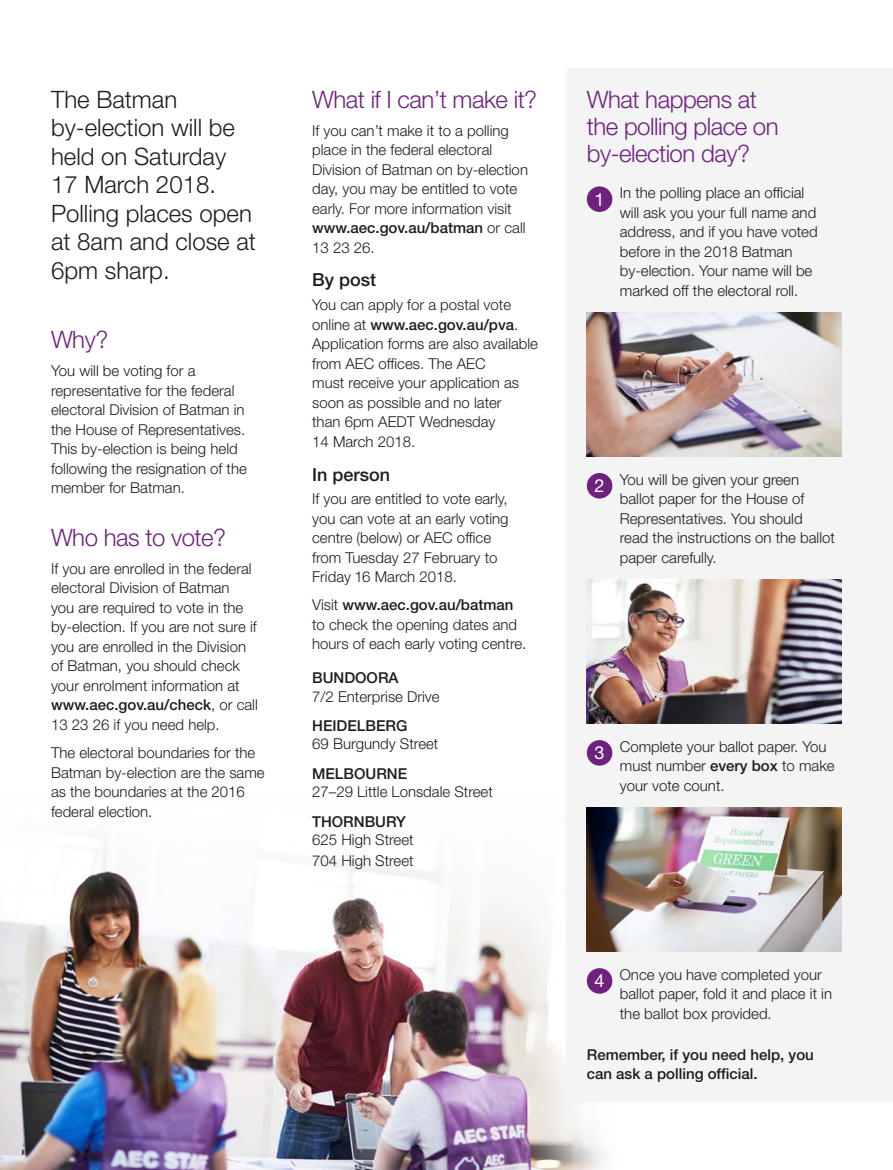
<style>
.page{position:relative;width:893px;height:1170px;background:#fff}
.page>*{position:absolute;margin:0;border:0;box-sizing:border-box;transform-origin:0 0}
.Intro{font:300 24px/28.5px "Helvetica Neue LT Std";color:#1d1d1b}
.Heading_L1{font:300 24px/27px "Helvetica Neue LT Std";letter-spacing:-.02em;color:#6e217d}
.Heading_L2{font:500 18px "Helvetica Neue LT Std";color:#1d1d1b}
.Core_body{font:18px "Helvetica Neue LT Std";color:#fff}
.Body{font:300 15px/19.5px "Helvetica Neue LT Std";color:#1d1d1b}
.Location_address{font:300 15px "Helvetica Neue LT Std";color:#1d1d1b}
.Body-2{font:500 15px/19.5px "Helvetica Neue LT Std";color:#1d1d1b}
.Location_name{font:500 15px "Helvetica Neue LT Std";color:#1d1d1b}
.s1{font-weight:500}
</style>
<div class="page">
<img style="left:0;top:845px;width:617px;height:324px">
<div style="left:566px;top:68px;width:327px;height:1033px;background:#f4f4f5"></div>
<div style="left:587px;top:186px;width:25px;height:26px;background:#6e217d;border-radius:50%"></div>
<img style="left:587px;top:312px;width:255px;height:144px">
<div style="left:587px;top:473px;width:25px;height:25px;background:#6e217d;border-radius:50%"></div>
<img style="left:587px;top:579px;width:255px;height:144px">
<div style="left:587px;top:740px;width:25px;height:25px;background:#6e217d;border-radius:50%"></div>
<img style="left:587px;top:807px;width:255px;height:144px">
<div style="left:587px;top:968px;width:25px;height:25px;background:#6e217d;border-radius:50%"></div>
<p class="Intro" style="left:51px;top:84px;width:206px">The Batman by-election will be held on Saturday<br>17 March 2018.<br>Polling places open at 8am and close at<br>6pm sharp.</p>
<h2 class="Heading_L1" style="left:51px;top:325px;width:59px">Why?</h2>
<p class="Body" style="left:51px;top:361px;width:197px">You will be voting for a representative for the federal electoral Division of Batman in the House of Representatives.<br>This by-election is being held following the resignation of the member for Batman.</p>
<h2 class="Heading_L1" style="left:51px;top:523px;width:177px">Who has to vote?</h2>
<p class="Body" style="left:51px;top:558px;width:208px">If you are enrolled in the federal electoral Division of Batman<br>you are required to vote in the by-election. If you are not sure if you are enrolled in the Division of Batman, you should check your enrolment information at <span class="s1">www.aec.gov.au/check</span>, or call<br>13 23 26 if you need help.</p>
<p class="Body" style="left:51px;top:742px;width:215px">The electoral boundaries for the<br>Batman by-election are the same as the boundaries at the 2016 federal election.</p>
<h2 class="Heading_L1" style="left:312px;top:85px;width:226px">What if I can’t make it?</h2>
<p class="Body" style="left:312px;top:120px;width:217px">If you can’t make it to a polling place in the federal electoral<br>Division of Batman on by-election day, you may be entitled to vote early. For more information visit <span class="s1">www.aec.gov.au/batman</span> or call<br>13 23 26.</p>
<h3 class="Heading_L2" style="left:312px;top:269px;width:66px">By post</h3>
<p class="Body" style="left:312px;top:295px;width:227px">You can apply for a postal vote online at <span class="s1">www.aec.gov.au/pva</span>.<br>Application forms are also available from AEC offices. The AEC<br>must receive your application as soon as possible and no later<br>than 6pm AEDT Wednesday<br>14 March 2018.</p>
<h3 class="Heading_L2" style="left:312px;top:463px;width:80px">In person</h3>
<p class="Body" style="left:312px;top:489px;width:198px">If you are entitled to vote early, you can vote at an early voting centre (below) or AEC office from Tuesday 27 February to<br>Friday 16 March 2018.</p>
<p class="Body" style="left:312px;top:595px;width:216px">Visit <span class="s1">www.aec.gov.au/batman </span>to check the opening dates and hours of each early voting centre.</p>
<h2 class="Location_name" style="left:312px;top:668px;width:88px">BUNDOORA</h2>
<p class="Location_address" style="left:312px;top:687px;width:129px">7/2 Enterprise Drive</p>
<h2 class="Location_name" style="left:312px;top:716px;width:97px">HEIDELBERG</h2>
<p class="Location_address" style="left:312px;top:735px;width:128px">69 Burgundy Street</p>
<h2 class="Location_name" style="left:312px;top:764px;width:97px">MELBOURNE</h2>
<p class="Location_address" style="left:312px;top:782px;width:182px">27–29 Little Lonsdale Street</p>
<h2 class="Location_name" style="left:312px;top:812px;width:95px">THORNBURY</h2>
<p class="Location_address" style="left:312px;top:830px;width:103px">625 High Street</p>
<p class="Location_address" style="left:312px;top:851px;width:103px">704 High Street</p>
<h2 class="Heading_L1" style="left:587px;top:85px;width:193px">What happens at the polling place on by-election day?</h2>
<p class="Core_body" style="left:595px;top:188px;width:12px">1</p>
<p class="Body" style="left:620px;top:183px;width:199px">In the polling place an official will ask you your full name and address, and if you have voted before in the 2018 Batman by-election. Your name will be marked off the electoral roll.</p>
<p class="Core_body" style="left:595px;top:475px;width:12px">2</p>
<p class="Body" style="left:620px;top:469px;width:217px">You will be given your green ballot paper for the House of<br>Representatives. You should read the instructions on the ballot paper carefully.</p>
<p class="Core_body" style="left:595px;top:742px;width:12px">3</p>
<p class="Body" style="left:620px;top:736px;width:216px">Complete your ballot paper. You must number <span class="s1">every box</span> to make your vote count.</p>
<p class="Core_body" style="left:595px;top:970px;width:12px">4</p>
<p class="Body" style="left:620px;top:964px;width:214px">Once you have completed your ballot paper, fold it and place it in the ballot box provided.</p>
<p class="Body-2" style="left:587px;top:1044px;width:229px">Remember, if you need help, you can ask a polling official.</p>
</div>
